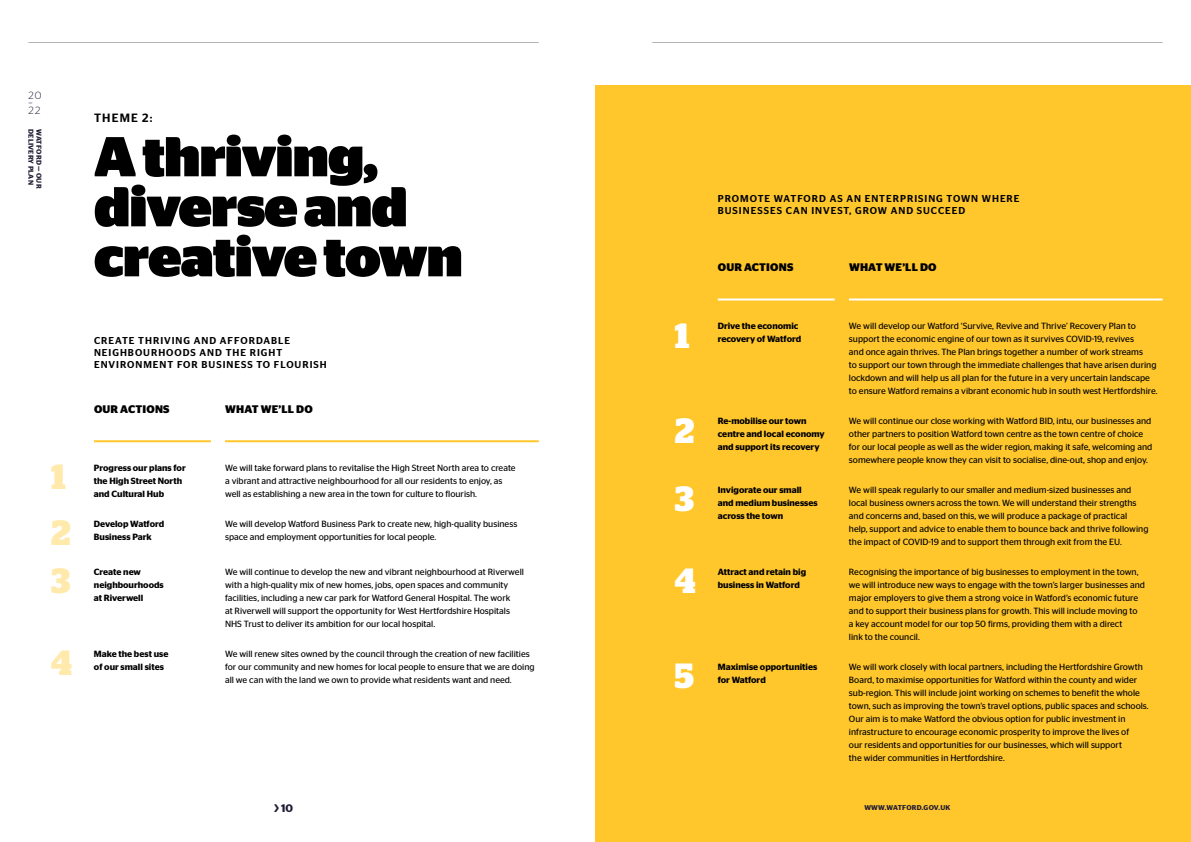
<style>
.page{position:relative;width:1191px;height:842px;background:#fff}
.page>*{position:absolute;margin:0;border:0;box-sizing:border-box;transform-origin:0 0}
.t1{font:900 56px/50px "Stag Sans";letter-spacing:-.02em;color:#000}
.t2{font:700 35px "Stag";color:#fff}
.t3{font:700 35px "Stag";color:#ffe9ab}
.t4{font:500 12px "Stag Sans";letter-spacing:.1em;color:#000}
.t5{font:700 11px "Stag Sans";letter-spacing:.02em;color:#000}
.t6{font:600 11px "Stag Sans";color:#211c36}
.t7{font:300 10.5px/8px "Stag Sans";color:#211c36}
.t8{font:500 10px/12px "Stag Sans";letter-spacing:.1em;color:#000}
.t9{font:9px/13px "Stag Sans";color:#000}
.t10{font:600 9px/13px "Stag Sans";color:#000}
.t11{font:600 7.2px "Stag Sans";letter-spacing:.025em;color:#211c36}
.t12{font:600 7px "Stag Sans";letter-spacing:.035em;color:#211c36}
</style>
<div class="page">
<div style="left:595px;top:85px;width:596px;height:757px;background:#ffc72c"></div>
<hr style="left:652px;top:42px;width:510px;height:1px;background:#000">
<hr style="left:28px;top:42px;width:511px;height:1px;background:#000">
<hr style="left:718px;top:298px;width:116px;height:2px;background:#fff">
<hr style="left:849px;top:298px;width:313px;height:2px;background:#fff">
<hr style="left:94px;top:440px;width:117px;height:2px;background:#ffc72c">
<hr style="left:225px;top:440px;width:314px;height:2px;background:#ffc72c">
<p class="t7" style="left:28px;top:92px;width:15px">20</p>
<p class="t7" style="left:28px;top:99px;width:14px">–<br>22</p>
<p class="t11" style="left:35px;top:129px;width:57px;rotate:90deg">DELIVERY PLAN</p>
<p class="t11" style="left:43px;top:129px;width:61px;rotate:90deg">WATFORD — OUR</p>
<h3 class="t4" style="left:94px;top:111px;width:60px">THEME 2:</h3>
<h1 class="t1" style="left:94px;top:132px;width:370px">A thriving, diverse and creative town</h1>
<p class="t8" style="left:718px;top:193px;width:303px">PROMOTE WATFORD AS AN ENTERPRISING TOWN WHERE<br>BUSINESSES CAN INVEST, GROW AND SUCCEED</p>
<p class="t5" style="left:718px;top:261px;width:77px">OUR ACTIONS</p>
<p class="t5" style="left:849px;top:261px;width:89px">WHAT WE’LL DO</p>
<p class="t8" style="left:94px;top:334px;width:234px">CREATE THRIVING AND AFFORDABLE<br>NEIGHBOURHOODS AND THE RIGHT<br>ENVIRONMENT FOR BUSINESS TO FLOURISH</p>
<p class="t5" style="left:94px;top:403px;width:77px">OUR ACTIONS</p>
<p class="t5" style="left:225px;top:403px;width:89px">WHAT WE’LL DO</p>
<h2 class="t3" style="left:51px;top:457px;width:16px">1</h2>
<p class="t10" style="left:94px;top:461px;width:93px">Progress our plans for the High Street North and Cultural Hub</p>
<p class="t9" style="left:225px;top:461px;width:292px">We will take forward plans to revitalise the High Street North area to create a vibrant and attractive neighbourhood for all our residents to enjoy, as well as establishing a new area in the town for culture to flourish.</p>
<h2 class="t3" style="left:51px;top:512px;width:21px">2</h2>
<p class="t10" style="left:94px;top:517px;width:72px">Develop Watford<br>Business Park</p>
<p class="t9" style="left:225px;top:517px;width:294px">We will develop Watford Business Park to create new, high-quality business space and employment opportunities for local people.</p>
<h2 class="t3" style="left:51px;top:561px;width:21px">3</h2>
<p class="t10" style="left:94px;top:565px;width:71px">Create new neighbourhoods at Riverwell</p>
<p class="t9" style="left:225px;top:565px;width:300px">We will continue to develop the new and vibrant neighbourhood at Riverwell with a high-quality mix of new homes, jobs, open spaces and community facilities, including a new car park for Watford General Hospital. The work<br>at Riverwell will support the opportunity for West Hertfordshire Hospitals NHS Trust to deliver its ambition for our local hospital.</p>
<h2 class="t3" style="left:51px;top:642px;width:22px">4</h2>
<p class="t10" style="left:94px;top:647px;width:76px">Make the best use of our small sites</p>
<p class="t9" style="left:225px;top:647px;width:311px">We will renew sites owned by the council through the creation of new facilities for our community and new homes for local people to ensure that we are doing all we can with the land we own to provide what residents want and need.</p>
<h2 class="t2" style="left:675px;top:315px;width:16px">1</h2>
<p class="t10" style="left:718px;top:320px;width:85px">Drive the economic recovery of Watford</p>
<p class="t9" style="left:849px;top:320px;width:310px">We will develop our Watford ‘Survive, Revive and Thrive’ Recovery Plan to support the economic engine of our town as it survives COVID-19, revives<br>and once again thrives. The Plan brings together a number of work streams<br>to support our town through the immediate challenges that have arisen during lockdown and will help us all plan for the future in a very uncertain landscape to ensure Watford remains a vibrant economic hub in south west Hertfordshire.</p>
<h2 class="t2" style="left:675px;top:410px;width:21px">2</h2>
<p class="t10" style="left:718px;top:415px;width:108px">Re-mobilise our town centre and local economy and support its recovery</p>
<p class="t9" style="left:849px;top:415px;width:305px">We will continue our close working with Watford BID, intu, our businesses and other partners to position Watford town centre as the town centre of choice for our local people as well as the wider region, making it safe, welcoming and somewhere people know they can visit to socialise, dine-out, shop and enjoy.</p>
<h2 class="t2" style="left:675px;top:479px;width:21px">3</h2>
<p class="t10" style="left:718px;top:483px;width:101px">Invigorate our small and medium businesses across the town</p>
<p class="t9" style="left:849px;top:483px;width:301px">We will speak regularly to our smaller and medium-sized businesses and local business owners across the town. We will understand their strengths and concerns and, based on this, we will produce a package of practical<br>help, support and advice to enable them to bounce back and thrive following the impact of COVID-19 and to support them through exit from the EU.</p>
<h2 class="t2" style="left:675px;top:561px;width:22px">4</h2>
<p class="t10" style="left:718px;top:565px;width:90px">Attract and retain big business in Watford</p>
<p class="t9" style="left:849px;top:565px;width:298px">Recognising the importance of big businesses to employment in the town, we will introduce new ways to engage with the town’s larger businesses and major employers to give them a strong voice in Watford’s economic future and to support their business plans for growth. This will include moving to<br>a key account model for our top 50 firms, providing them with a direct<br>link to the council.</p>
<h2 class="t2" style="left:675px;top:655px;width:21px">5</h2>
<p class="t10" style="left:718px;top:660px;width:101px">Maximise opportunities for Watford</p>
<p class="t9" style="left:849px;top:660px;width:301px">We will work closely with local partners, including the Hertfordshire Growth Board, to maximise opportunities for Watford within the county and wider sub-region. This will include joint working on schemes to benefit the whole town, such as improving the town’s travel options, public spaces and schools.<br>Our aim is to make Watford the obvious option for public investment in infrastructure to encourage economic prosperity to improve the lives of<br>our residents and opportunities for our businesses, which will support<br>the wider communities in Hertfordshire.</p>
<p class="t6" style="left:274px;top:802px;width:21px">&gt; 10</p>
<p class="t12" style="left:864px;top:804px;width:88px">WWW.WATFORD.GOV.UK</p>
</div>
